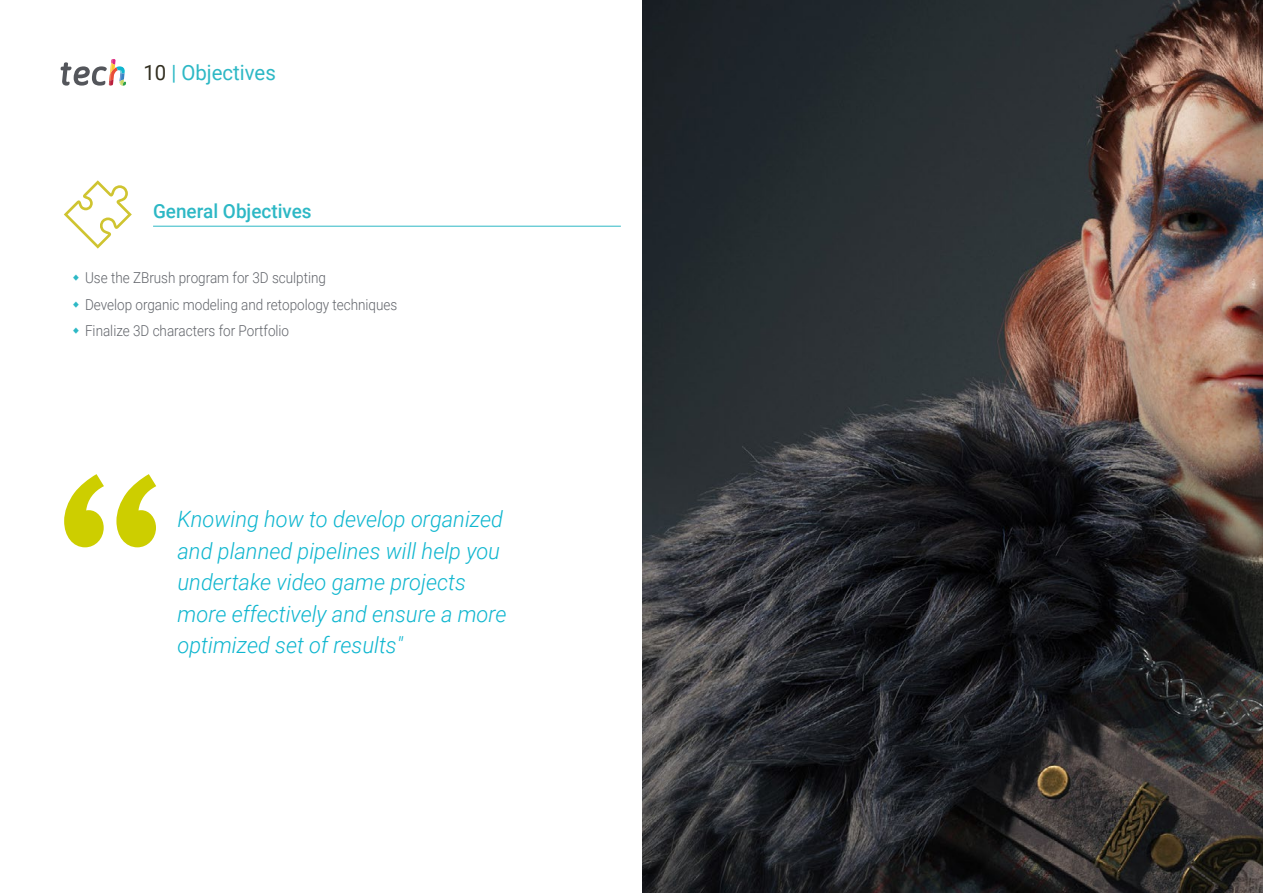
<style>
.page{position:relative;width:1263px;height:893px;background:#fff}
.page>*{position:absolute;margin:0;border:0;box-sizing:border-box;transform-origin:0 0}
.t1{font:italic 300 22.5px/31.5px "Roboto";color:#0fb6cf}
.t2{font:21px "Roboto";color:#2db8c5}
.t3{font:500 19.5px "Roboto";color:#2db8c5}
.t4{font:300 15px/26.7px "Roboto";color:#61646a;scale:.9 1}
.s1{color:#312e20}
</style>
<div class="page">
<hr style="left:153px;top:226px;width:468px;height:1px;background:#2db8c5">
<svg style="left:64px;top:180px;width:68px;height:69px"></svg>
<svg style="left:61px;top:59px;width:65px;height:27px"></svg>
<svg style="left:64px;top:474px;width:92px;height:73px"></svg>
<img style="left:642px;top:0;width:621px;height:893px">
<p class="t2" style="left:144px;top:57px;width:134px"><span class="s1">10</span> | Objectives</p>
<p class="t3" style="left:153px;top:197px;width:160px">General Objectives</p>
<p class="t4" style="left:85px;top:264px;width:349px">Use the ZBrush program for 3D sculpting<br>Develop organic modeling and retopology techniques<br>Finalize 3D characters for Portfolio</p>
<p class="t1" style="left:178px;top:503px;width:331px">Knowing how to develop organized and planned pipelines will help you undertake video game projects more effectively and ensure a more optimized set of results"</p>
</div>
